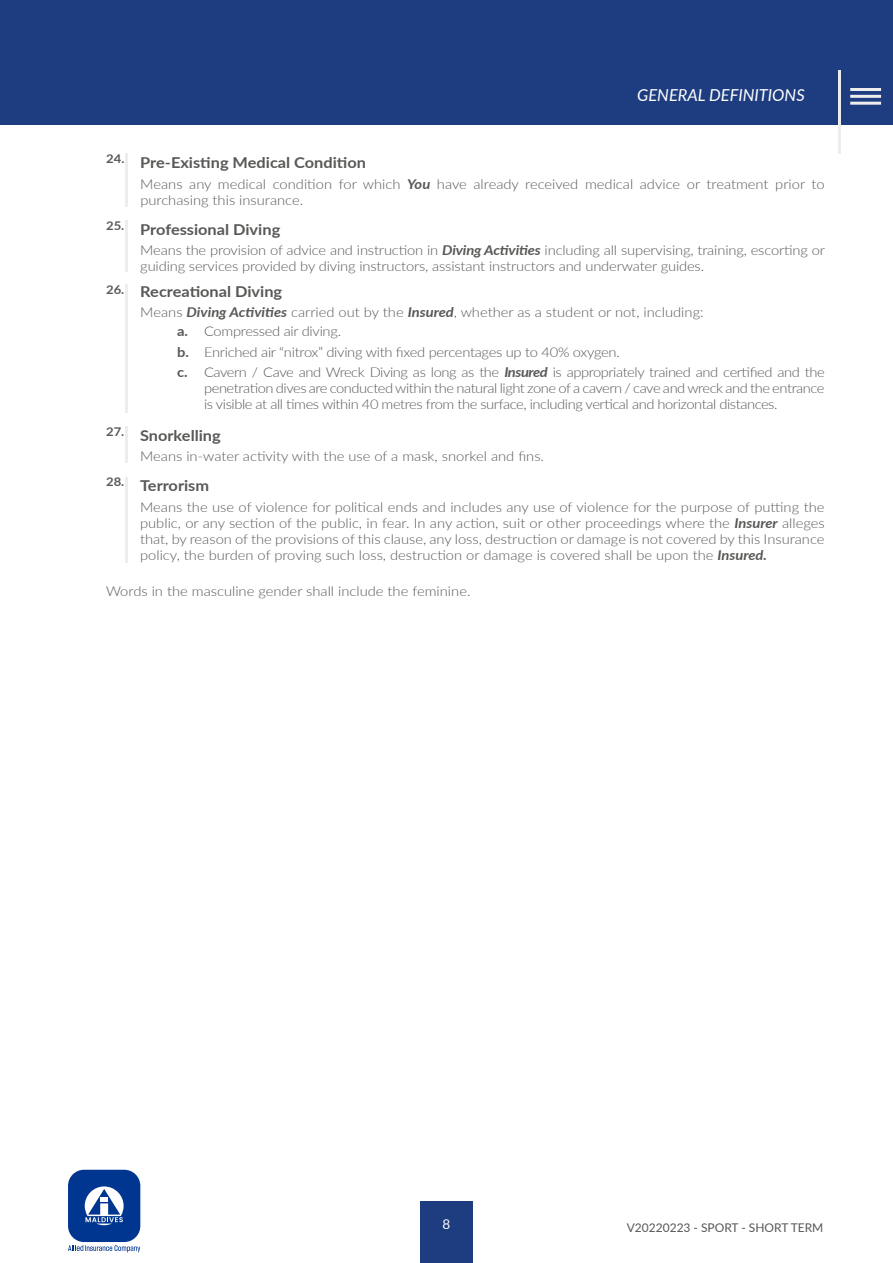
<style>
.page{position:relative;width:893px;height:1263px;background:#fff}
.page>*{position:absolute;margin:0;border:0;box-sizing:border-box;transform-origin:0 0}
.t1{font:italic 16.5px "Lato";color:#fff}
.t2{font:700 15px "Lato";color:#585856;scale:1.09 1}
.t3{font:300 13.5px/16.2px "Lato";letter-spacing:-.01em;color:#585856;scale:1.09 1}
.t4{font:300 13.5px/20.4px "Lato";letter-spacing:-.03em;color:#585856;scale:1.09 1}
.t5{font:13.5px "Lato";color:#fff}
.t6{font:12px "Lato";color:#575756}
.t7{font:700 12px "Lato";color:#585856;scale:1.09 1}
.s1{font-weight:700;font-style:italic}
.s2{font-weight:700}
</style>
<div class="page">
<div style="left:420px;top:1201px;width:52px;height:62px;background:#1e3d80"></div>
<div style="left:0;top:0;width:893px;height:124px;background:#1e3d80"></div>
<div style="left:68px;top:1170px;width:72px;height:72px;background:#00368f;border-radius:16px"></div>
<svg style="left:85px;top:1186px;width:39px;height:39px"></svg>
<svg style="left:68px;top:1245px;width:72px;height:7px"></svg>
<hr style="left:838px;top:71px;width:3px;height:83px;background:#eeeded">
<hr style="left:125px;top:285px;width:3px;height:128px;background:#eeeded">
<hr style="left:125px;top:477px;width:3px;height:85px;background:#eeeded">
<hr style="left:125px;top:426px;width:3px;height:37px;background:#eeeded">
<hr style="left:125px;top:154px;width:3px;height:53px;background:#eeeded">
<hr style="left:125px;top:220px;width:3px;height:51px;background:#eeeded">
<hr style="left:850px;top:88px;width:31px;height:3px;background:#eeeded">
<hr style="left:850px;top:95px;width:31px;height:3px;background:#eeeded">
<hr style="left:850px;top:102px;width:31px;height:3px;background:#eeeded">
<p class="t1" style="left:637px;top:84px;width:169px">GENERAL DEFINITIONS</p>
<p class="t7" style="left:106px;top:152px;width:18px">24.</p>
<p class="t7" style="left:106px;top:218px;width:18px">25.</p>
<p class="t7" style="left:106px;top:282px;width:18px">26.</p>
<p class="t7" style="left:106px;top:424px;width:18px">27.</p>
<p class="t7" style="left:106px;top:474px;width:18px">28.</p>
<p class="t2" style="left:140px;top:153px;width:209px">Pre-Existing Medical Condition</p>
<p class="t3" style="left:140px;top:175px;width:629px">Means any medical condition for which <span class="s1">You</span> have already received medical advice or treatment prior to purchasing this insurance.</p>
<p class="t2" style="left:140px;top:220px;width:130px">Professional Diving</p>
<p class="t3" style="left:140px;top:242px;width:630px">Means the provision of advice and instruction in <span class="s1">Diving Activities</span> including all supervising, training, escorting or guiding services provided by diving instructors, assistant instructors and underwater guides.</p>
<p class="t2" style="left:140px;top:282px;width:132px">Recreational Diving</p>
<p class="t3" style="left:177px;top:302px;width:485px;line-height:18.9px;text-indent:-37px">Means <span class="s1">Diving Activities</span> carried out by the <span class="s1">Insured</span>, whether as a student or not, including: <span class="s2">a.</span> Compressed air diving.</p>
<p class="t4" style="left:177px;top:341px;width:596px"><span class="s2">b.</span> Enriched air “nitrox” diving with fixed percentages up to 40% oxygen.<br><span class="s2">c.</span> Cavern / Cave and Wreck Diving as long as the <span class="s1">Insured</span> is appropriately trained and certified and the</p>
<p class="t4" style="left:204px;top:380px;width:571px;line-height:16.2px">penetration dives are conducted within the natural light zone of a cavern / cave and wreck and the entrance is visible at all times within 40 metres from the surface, including vertical and horizontal distances.</p>
<p class="t2" style="left:140px;top:426px;width:76px">Snorkelling</p>
<p class="t3" style="left:140px;top:448px;width:372px">Means in-water activity with the use of a mask, snorkel and fins.</p>
<p class="t2" style="left:140px;top:476px;width:65px">Terrorism</p>
<p class="t3" style="left:140px;top:498px;width:630px;text-align:justify">Means the use of violence for political ends and includes any use of violence for the purpose of putting the public, or any section of the public, in fear. In any action, suit or other proceedings where the <span class="s1">Insurer</span> alleges that, by reason of the provisions of this clause, any loss, destruction or damage is not covered by this Insurance policy, the burden of proving such loss, destruction or damage is covered shall be upon the <span class="s1">Insured.</span></p>
<p class="t3" style="left:106px;top:583px;width:336px">Words in the masculine gender shall include the feminine.</p>
<p class="t5" style="left:443px;top:1216px;width:9px">8</p>
<p class="t6" style="left:627px;top:1220px;width:198px">V20220223 - SPORT - SHORT TERM</p>
</div>
